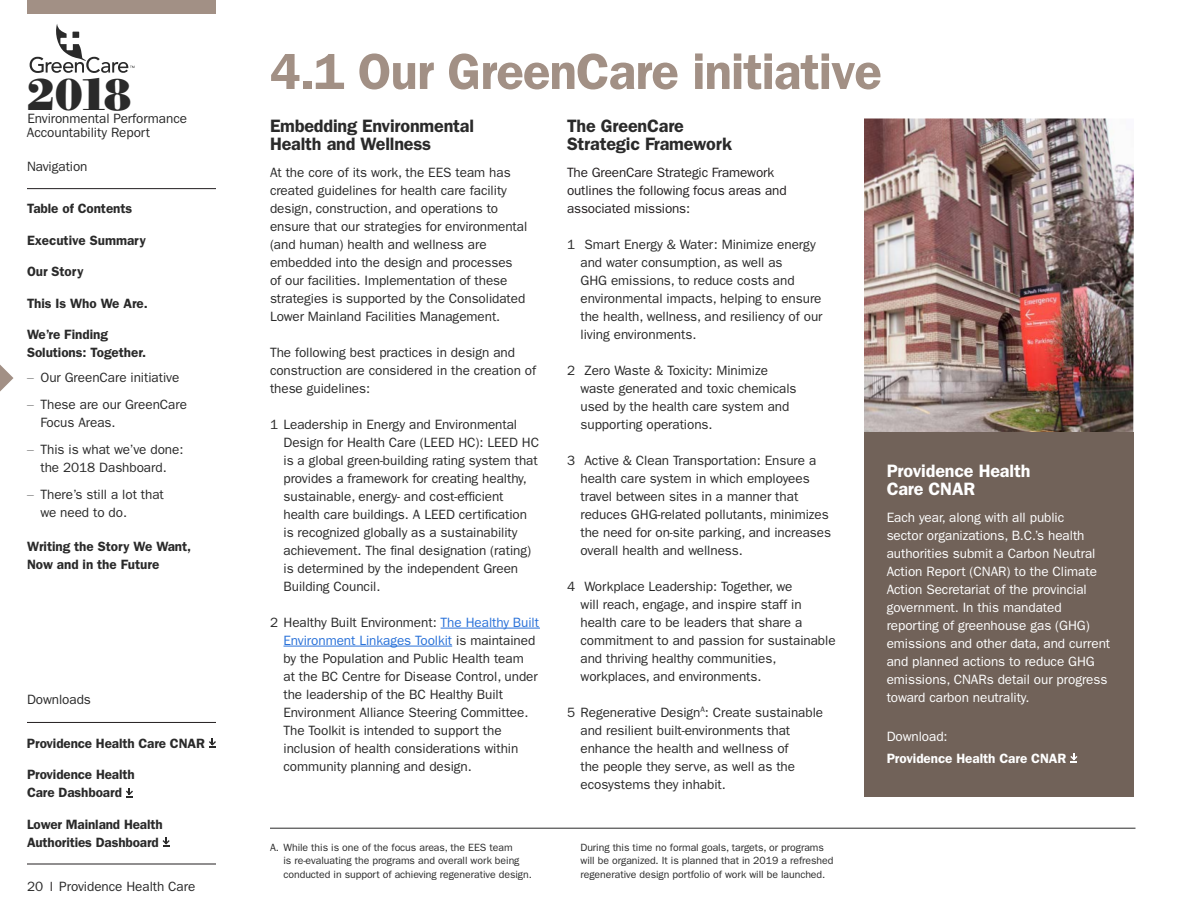
<style>
.page{position:relative;width:1188px;height:918px;background:#fff}
.page>*{position:absolute;margin:0;border:0;box-sizing:border-box;transform-origin:0 0}
.t1{font:600 51px "ITC Franklin Gothic Std";letter-spacing:-.02em;color:#a29085}
.t2{font:800 45px "Bodoni Serial";color:#2a2a2a}
.t3{font:600 18px/18px "ITC Franklin Gothic Std";letter-spacing:-.01em;color:#2a2a2a}
.t4{font:600 18px/18px "ITC Franklin Gothic Std";letter-spacing:-.01em;color:#fff}
.Body_Text{font:13.5px/18px "ITC Franklin Gothic Std";letter-spacing:-.005em;color:#2a2a2a}
.Body_Text-2{font:13.5px/18px "ITC Franklin Gothic Std";letter-spacing:-.005em;color:#fff}
.t5{font:600 13.5px/18px "ITC Franklin Gothic Std";letter-spacing:-.005em;color:#2a2a2a}
.Body_Text-3{font:13.5px/18px "ITC Franklin Gothic Std";letter-spacing:-.01em;color:#231f20}
.t6{font:600 13.5px "ITC Franklin Gothic Std";letter-spacing:-.005em;color:#fff}
.t7{font:10.5px/13.5px "ITC Franklin Gothic Std";letter-spacing:-.005em;color:#2a2a2a}
.s1{color:#949494}
.s2{color:#2a72d9}
</style>
<div class="page">
<div style="left:864px;top:432px;width:270px;height:364px;background:#716259"></div>
<img style="left:864px;top:118px;width:270px;height:314px">
<hr style="left:441px;top:628px;width:99px;height:1px;background:#2a72d9">
<hr style="left:284px;top:646px;width:168px;height:1px;background:#2a72d9">
<svg style="left:1070px;top:753px;width:7px;height:10px"></svg>
<hr style="left:270px;top:828px;width:866px;height:1px;background:#2a2a2a">
<hr style="left:27px;top:188px;width:189px;height:1px;background:#231f20">
<svg style="left:30px;top:24px;width:104px;height:49px"></svg>
<svg style="left:209px;top:738px;width:7px;height:10px"></svg>
<svg style="left:126px;top:788px;width:7px;height:9px"></svg>
<svg style="left:163px;top:837px;width:7px;height:10px"></svg>
<hr style="left:27px;top:722px;width:189px;height:1px;background:#231f20">
<hr style="left:27px;top:864px;width:189px;height:1px;background:#231f20">
<div style="left:27px;top:0;width:189px;height:14px;background:#a29085"></div>
<svg style="left:0;top:365px;width:14px;height:27px"></svg>
<h2 class="t2" style="left:26px;top:64px;width:108px">2018</h2>
<p class="Body_Text" style="left:27px;top:112px;width:162px;line-height:13.5px">Environmental Performance<br>Accountability Report</p>
<p class="Body_Text" style="left:27px;top:158px;width:62px">Navigation</p>
<p class="t5" style="left:27px;top:200px;width:107px">Table of Contents</p>
<p class="t5" style="left:27px;top:231px;width:120px">Executive Summary</p>
<p class="t5" style="left:27px;top:263px;width:58px">Our Story</p>
<p class="t5" style="left:27px;top:294px;width:122px">This Is Who We Are.</p>
<p class="t5" style="left:27px;top:326px;width:121px">We’re Finding<br>Solutions: Together.</p>
<p class="Body_Text" style="left:27px;top:369px;width:154px"><span class="s1">–</span> Our GreenCare initiative</p>
<p class="Body_Text" style="left:40px;top:396px;width:148px;text-indent:-14px"><span class="s1">–</span> These are our GreenCare<br>Focus Areas.</p>
<p class="Body_Text" style="left:27px;top:441px;width:158px;text-align:center"><span class="s1">–</span> This is what we’ve done: the 2018 Dashboard.</p>
<p class="Body_Text" style="left:40px;top:486px;width:125px;text-indent:-14px"><span class="s1">–</span> There’s still a lot that we need to do.</p>
<p class="t5" style="left:27px;top:537px;width:166px">Writing the Story We Want,<br>Now and in the Future</p>
<p class="Body_Text" style="left:27px;top:690px;width:65px">Downloads</p>
<p class="t5" style="left:27px;top:734px;width:180px">Providence Health Care CNAR</p>
<p class="t5" style="left:27px;top:766px;width:109px">Providence Health<br>Care Dashboard</p>
<p class="t5" style="left:27px;top:815px;width:137px">Lower Mainland Health<br>Authorities Dashboard</p>
<p class="Body_Text" style="left:27px;top:878px;width:170px">20 Providence Health Care</p>
<h2 class="t1" style="left:270px;top:41px;width:613px">4.1 Our GreenCare initiative</h2>
<h4 class="t3" style="left:270px;top:117px;width:206px">Embedding Environmental<br>Health and Wellness</h4>
<p class="Body_Text" style="left:270px;top:163px;width:259px">At the core of its work, the EES team has created guidelines for health care facility design, construction, and operations to ensure that our strategies for environmental (and human) health and wellness are embedded into the design and processes<br>of our facilities. Implementation of these strategies is supported by the Consolidated Lower Mainland Facilities Management.</p>
<p class="Body_Text" style="left:270px;top:343px;width:268px">The following best practices in design and construction are considered in the creation of these guidelines:</p>
<p class="Body_Text" style="left:284px;top:415px;width:257px;text-indent:-14px">1 Leadership in Energy and Environmental Design for Health Care (LEED HC): LEED HC is a global green-building rating system that provides a framework for creating healthy, sustainable, energy- and cost-efficient health care buildings. A LEED certification is recognized globally as a sustainability achievement. The final designation (rating) is determined by the independent Green Building Council.</p>
<p class="Body_Text" style="left:284px;top:613px;width:257px;text-indent:-14px">2 Healthy Built Environment: <span class="s2">The Healthy Built Environment Linkages Toolkit</span> is maintained by the Population and Public Health team<br>at the BC Centre for Disease Control, under the leadership of the BC Healthy Built Environment Alliance Steering Committee.<br>The Toolkit is intended to support the inclusion of health considerations within community planning and design.</p>
<h4 class="t3" style="left:567px;top:117px;width:167px">The GreenCare<br>Strategic Framework</h4>
<p class="Body_Text-3" style="left:567px;top:163px;width:221px">The GreenCare Strategic Framework outlines the following focus areas and associated missions:</p>
<p class="Body_Text" style="left:580px;top:235px;width:244px;text-indent:-14px">1 Smart Energy &amp; Water: Minimize energy and water consumption, as well as<br>GHG emissions, to reduce costs and environmental impacts, helping to ensure the health, wellness, and resiliency of our living environments.</p>
<p class="Body_Text" style="left:580px;top:361px;width:218px;text-indent:-14px">2 Zero Waste &amp; Toxicity: Minimize waste generated and toxic chemicals used by the health care system and supporting operations.</p>
<p class="Body_Text" style="left:580px;top:451px;width:252px;text-indent:-14px">3 Active &amp; Clean Transportation: Ensure a health care system in which employees travel between sites in a manner that reduces GHG-related pollutants, minimizes the need for on-site parking, and increases overall health and wellness.</p>
<p class="Body_Text" style="left:580px;top:577px;width:257px;text-indent:-14px">4 Workplace Leadership: Together, we<br>will reach, engage, and inspire staff in health care to be leaders that share a commitment to and passion for sustainable and thriving healthy communities, workplaces, and environments.</p>
<p class="Body_Text" style="left:581px;top:703px;width:244px;text-indent:-14px">5 Regenerative Design<sup>A</sup>: Create sustainable and resilient built-environments that enhance the health and wellness of<br>the people they serve, as well as the ecosystems they inhabit.</p>
<h4 class="t4" style="left:887px;top:462px;width:145px">Providence Health<br>Care CNAR</h4>
<p class="Body_Text-2" style="left:887px;top:509px;width:225px">Each year, along with all public<br>sector organizations, B.C.’s health authorities submit a Carbon Neutral Action Report (CNAR) to the Climate Action Secretariat of the provincial government. In this mandated reporting of greenhouse gas (GHG) emissions and other data, and current and planned actions to reduce GHG emissions, CNARs detail our progress toward carbon neutrality.</p>
<p class="Body_Text-2" style="left:887px;top:727px;width:63px">Download:</p>
<p class="t6" style="left:887px;top:750px;width:181px">Providence Health Care CNAR</p>
<p class="t7" style="left:284px;top:840px;width:250px;text-indent:-14px">A. While this is one of the focus areas, the EES team<br>is re-evaluating the programs and overall work being conducted in support of achieving regenerative design.</p>
<p class="t7" style="left:581px;top:840px;width:254px">During this time no formal goals, targets, or programs will be organized. It is planned that in 2019 a refreshed regenerative design portfolio of work will be launched.</p>
</div>
